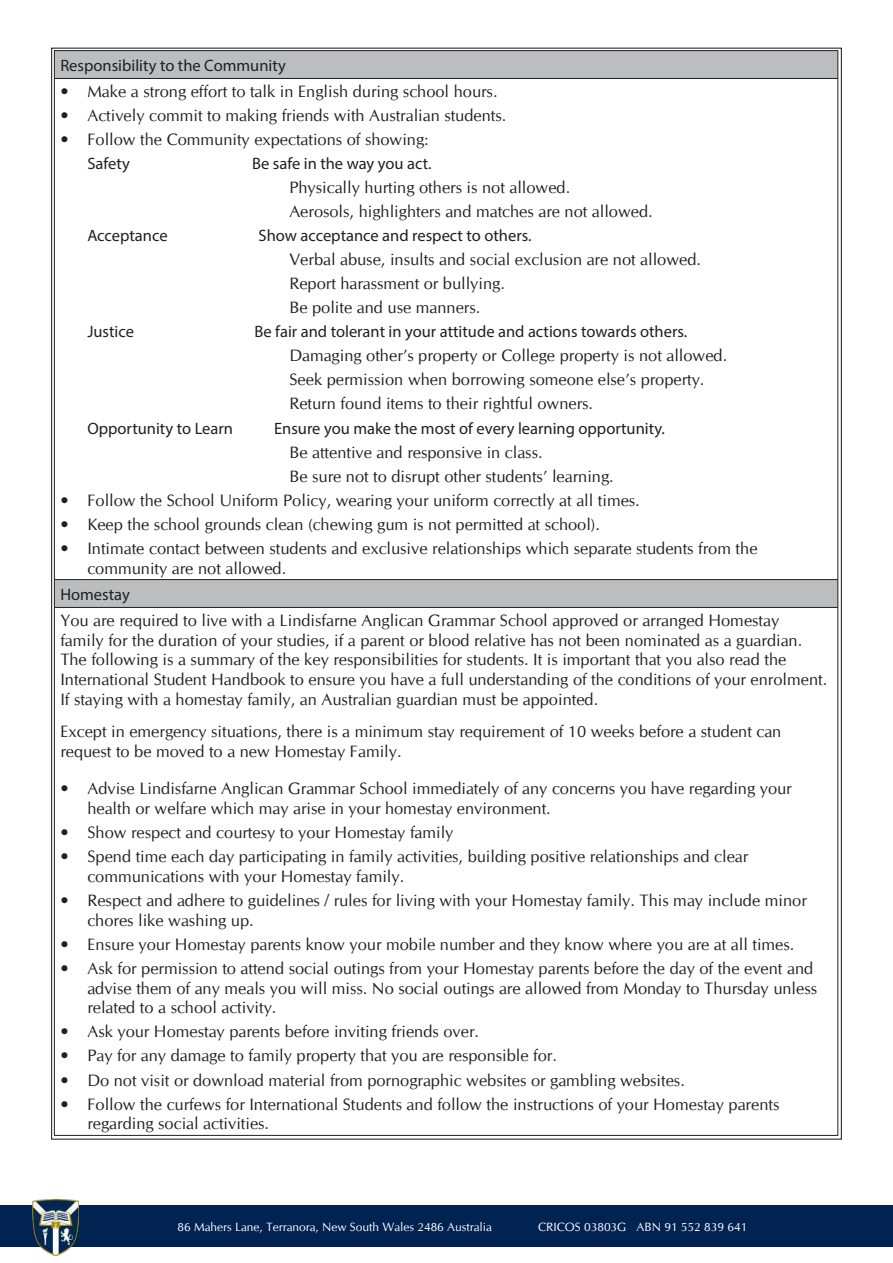
<style>
.page{position:relative;width:893px;height:1263px;background:#fff}
.page>*{position:absolute;margin:0;border:0;box-sizing:border-box;transform-origin:0 0}
.t1{font:16.5px/19.8px "CG Omega";color:#221f1f}
.t2{font:16.5px "Myriad Pro";color:#221f1f}
.t3{font:12px "CG Omega";color:#fff}
</style>
<div class="page">
<div style="left:0;top:1206px;width:893px;height:41px;background:#002352"></div>
<img style="left:32px;top:1200px;width:46px;height:56px">
<svg style="left:55px;top:51px;width:782px;height:556px"></svg>
<hr style="left:54px;top:50px;width:784px;height:1px;background:#221f1f">
<svg style="left:54px;top:51px;width:1px;height:27px"></svg>
<hr style="left:54px;top:78px;width:784px;height:1px;background:#221f1f">
<hr style="left:54px;top:79px;width:1px;height:500px;background:#221f1f">
<hr style="left:54px;top:579px;width:784px;height:1px;background:#221f1f">
<svg style="left:54px;top:580px;width:1px;height:27px"></svg>
<hr style="left:54px;top:607px;width:784px;height:1px;background:#221f1f">
<hr style="left:54px;top:608px;width:1px;height:527px;background:#221f1f">
<hr style="left:54px;top:1135px;width:784px;height:1px;background:#221f1f">
<svg style="left:837px;top:51px;width:1px;height:27px"></svg>
<hr style="left:837px;top:79px;width:1px;height:500px;background:#221f1f">
<svg style="left:837px;top:580px;width:1px;height:27px"></svg>
<hr style="left:837px;top:608px;width:1px;height:527px;background:#221f1f">
<p class="t2" style="left:60px;top:59px;width:227px">Responsibility to the Community</p>
<p class="t1" style="left:60px;top:83px;width:439px">• Make a strong effort to talk in English during school hours.</p>
<p class="t1" style="left:60px;top:107px;width:447px">• Actively commit to making friends with Australian students.</p>
<p class="t1" style="left:60px;top:131px;width:370px">• Follow the Community expectations of showing:</p>
<p class="t2" style="left:87px;top:157px;width:44px">Safety</p>
<p class="t2" style="left:252px;top:157px;width:181px">Be safe in the way you act.</p>
<p class="t1" style="left:289px;top:177px;width:365px;line-height:24px">Physically hurting others is not allowed.<br>Aerosols, highlighters and matches are not allowed.</p>
<p class="t2" style="left:87px;top:229px;width:82px">Acceptance</p>
<p class="t2" style="left:259px;top:229px;width:274px">Show acceptance and respect to others.</p>
<p class="t1" style="left:289px;top:248px;width:413px;line-height:24px">Verbal abuse, insults and social exclusion are not allowed.<br>Report harassment or bullying.<br>Be polite and use manners.</p>
<p class="t2" style="left:87px;top:325px;width:48px">Justice</p>
<p class="t2" style="left:255px;top:325px;width:434px">Be fair and tolerant in your attitude and actions towards others.</p>
<p class="t1" style="left:289px;top:345px;width:439px;line-height:24px">Damaging other’s property or College property is not allowed.<br>Seek permission when borrowing someone else’s property.<br>Return found items to their rightful owners.</p>
<p class="t2" style="left:87px;top:421px;width:147px">Opportunity to Learn</p>
<p class="t2" style="left:274px;top:421px;width:392px">Ensure you make the most of every learning opportunity.</p>
<p class="t1" style="left:289px;top:441px;width:326px;line-height:24px">Be attentive and responsive in class.<br>Be sure not to disrupt other students’ learning.</p>
<p class="t1" style="left:60px;top:492px;width:581px">• Follow the School Uniform Policy, wearing your uniform correctly at all times.</p>
<p class="t1" style="left:60px;top:516px;width:541px">• Keep the school grounds clean (chewing gum is not permitted at school).</p>
<p class="t1" style="left:87px;top:540px;width:672px;text-indent:-27px">• Intimate contact between students and exclusive relationships which separate students from the community are not allowed.</p>
<p class="t2" style="left:60px;top:587px;width:71px">Homestay</p>
<p class="t1" style="left:60px;top:612px;width:768px">You are required to live with a Lindisfarne Anglican Grammar School approved or arranged Homestay<br>family for the duration of your studies, if a parent or blood relative has not been nominated as a guardian.<br>The following is a summary of the key responsibilities for students. It is important that you also read the International Student Handbook to ensure you have a full understanding of the conditions of your enrolment.<br>If staying with a homestay family, an Australian guardian must be appointed.</p>
<p class="t1" style="left:60px;top:722px;width:722px">Except in emergency situations, there is a minimum stay requirement of 10 weeks before a student can request to be moved to a new Homestay Family.</p>
<p class="t1" style="left:87px;top:780px;width:706px;text-indent:-27px">• Advise Lindisfarne Anglican Grammar School immediately of any concerns you have regarding your health or welfare which may arise in your homestay environment.</p>
<p class="t1" style="left:60px;top:824px;width:395px">• Show respect and courtesy to your Homestay family</p>
<p class="t1" style="left:87px;top:848px;width:662px;text-indent:-27px">• Spend time each day participating in family activities, building positive relationships and clear communications with your Homestay family.</p>
<p class="t1" style="left:87px;top:892px;width:721px;text-indent:-27px">• Respect and adhere to guidelines / rules for living with your Homestay family. This may include minor chores like washing up.</p>
<p class="t1" style="left:60px;top:936px;width:736px">• Ensure your Homestay parents know your mobile number and they know where you are at all times.</p>
<p class="t1" style="left:87px;top:960px;width:731px;text-indent:-27px">• Ask for permission to attend social outings from your Homestay parents before the day of the event and advise them of any meals you will miss. No social outings are allowed from Monday to Thursday unless related to a school activity.</p>
<p class="t1" style="left:60px;top:1023px;width:420px">• Ask your Homestay parents before inviting friends over.</p>
<p class="t1" style="left:60px;top:1047px;width:498px">• Pay for any damage to family property that you are responsible for.</p>
<p class="t1" style="left:60px;top:1071px;width:626px">• Do not visit or download material from pornographic websites or gambling websites.</p>
<p class="t1" style="left:87px;top:1095px;width:693px;text-indent:-27px">• Follow the curfews for International Students and follow the instructions of your Homestay parents regarding social activities.</p>
<p class="t3" style="left:178px;top:1221px;width:316px">86 Mahers Lane, Terranora, New South Wales 2486 Australia</p>
<p class="t3" style="left:538px;top:1221px;width:210px">CRICOS 03803G ABN 91 552 839 641</p>
</div>
